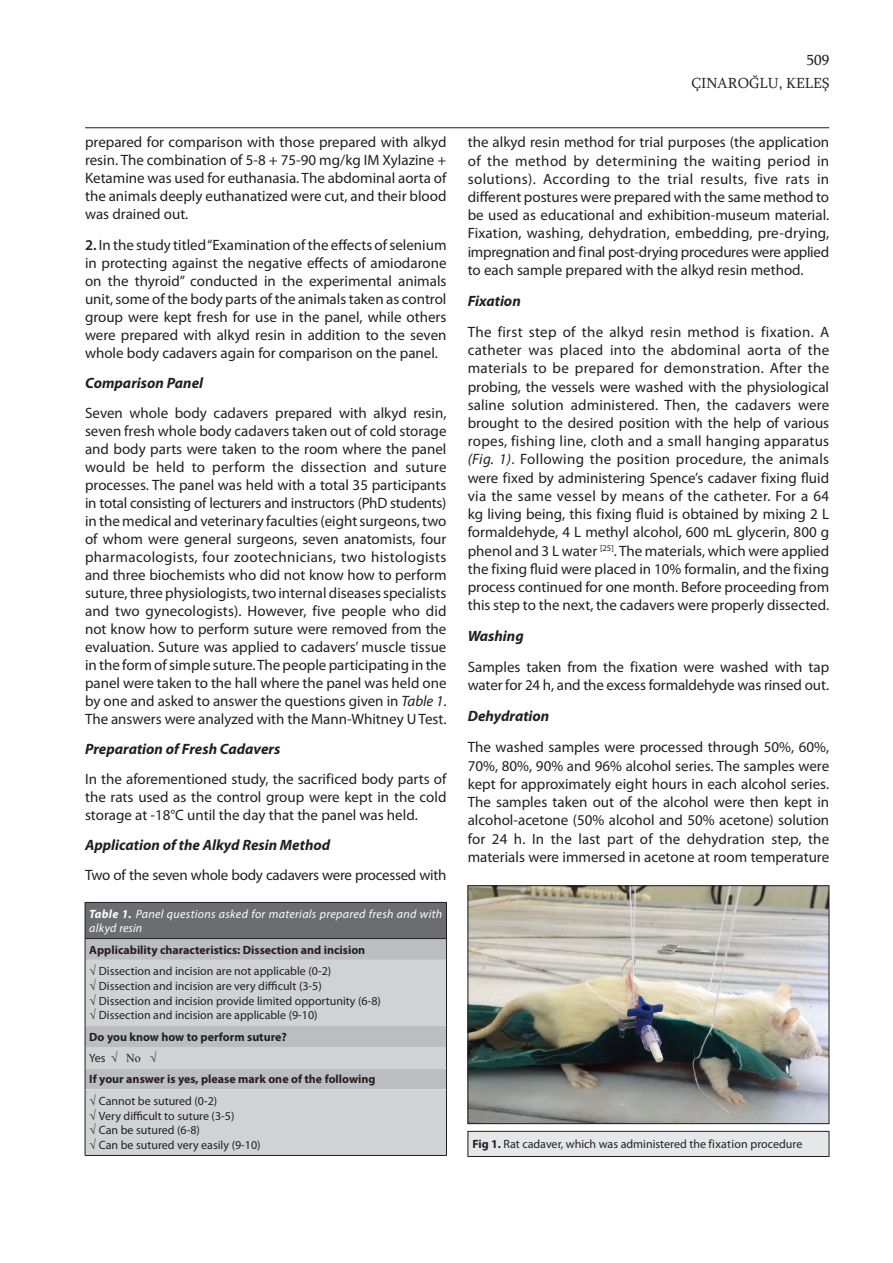
<style>
.page{position:relative;width:893px;height:1263px;background:#fff}
.page>*{position:absolute;margin:0;border:0;box-sizing:border-box;transform-origin:0 0}
.t1{font:15px/18px "Myriad Pro";color:#231f20;text-align:justify}
.t2{font:italic 700 15px "Myriad Pro";color:#231f20}
.t3{font:15px "Myriad Pro";letter-spacing:-.02em;color:#231f20}
.t4{font:15px/23.4px "Sylfaen";color:#231f20;text-align:right}
.t5{font:12px/14.7px "Myriad Pro";color:#231f20}
.t6{font:700 12px/21.6px "Myriad Pro";color:#231f20}
.t7{font:italic 12px/14.4px "Myriad Pro";letter-spacing:.025em;color:#fff}
.t8{font:12px "Times New Roman";color:#231f20}
.s1{font-weight:600}
.s2{font-style:italic}
.s3{font-weight:700}
.s4{font-family:"Times New Roman";font-weight:400}
.s5{font-weight:400}
.s6{font-family:"Times New Roman"}
.s7{font-family:"Myriad Pro"}
</style>
<div class="page">
<hr style="left:85px;top:127px;width:744px;height:1px;background:#231f20">
<div style="left:85px;top:902px;width:361px;height:36px;background:#6c6d70"></div>
<div style="left:86px;top:939px;width:360px;height:150px;background:#bcbdc0"></div>
<div style="left:85px;top:960px;width:361px;height:66px;background:#d1d2d4"></div>
<div style="left:85px;top:1047px;width:361px;height:21px;background:#d1d2d4"></div>
<div style="left:85px;top:1089px;width:361px;height:66px;background:#d1d2d4"></div>
<hr style="left:85px;top:902px;width:362px;height:1px;background:#231f20">
<hr style="left:85px;top:903px;width:1px;height:35px;background:#231f20">
<hr style="left:446px;top:903px;width:1px;height:35px;background:#231f20">
<hr style="left:85px;top:938px;width:362px;height:1px;background:#231f20">
<svg style="left:85px;top:939px;width:1px;height:21px"></svg>
<svg style="left:446px;top:939px;width:1px;height:21px"></svg>
<hr style="left:85px;top:960px;width:1px;height:66px;background:#231f20">
<hr style="left:446px;top:960px;width:1px;height:66px;background:#231f20">
<svg style="left:85px;top:1026px;width:1px;height:63px"></svg>
<svg style="left:446px;top:1026px;width:1px;height:63px"></svg>
<hr style="left:85px;top:1089px;width:1px;height:66px;background:#231f20">
<hr style="left:446px;top:1089px;width:1px;height:66px;background:#231f20">
<hr style="left:85px;top:1155px;width:362px;height:1px;background:#231f20">
<img style="left:470px;top:887px;width:357px;height:235px">
<div style="left:468px;top:885px;width:361px;height:239px;border:1px solid #231f20"></div>
<div style="left:468px;top:1131px;width:361px;height:25px;background:#e6e7e9"></div>
<div style="left:468px;top:1131px;width:361px;height:26px;border:1px solid #231f20"></div>
<p class="t1" style="left:85px;top:133px;width:363px">prepared for comparison with those prepared with alkyd resin. The combination of 5-8 + 75-90 mg/kg IM Xylazine + Ketamine was used for euthanasia. The abdominal aorta of the animals deeply euthanatized were cut, and their blood was drained out.</p>
<p class="t1" style="left:85px;top:236px;width:363px"><span class="s1">2.</span> In the study titled “Examination of the effects of selenium in protecting against the negative effects of amiodarone on the thyroid” conducted in the experimental animals unit, some of the body parts of the animals taken as control group were kept fresh for use in the panel, while others were prepared with alkyd resin in addition to the seven whole body cadavers again for comparison on the panel.</p>
<p class="t2" style="left:85px;top:373px;width:120px">Comparison Panel</p>
<p class="t1" style="left:85px;top:404px;width:363px">Seven whole body cadavers prepared with alkyd resin, seven fresh whole body cadavers taken out of cold storage and body parts were taken to the room where the panel would be held to perform the dissection and suture processes. The panel was held with a total 35 participants in total consisting of lecturers and instructors (PhD students) in the medical and veterinary faculties (eight surgeons, two of whom were general surgeons, seven anatomists, four pharmacologists, four zootechnicians, two histologists and three biochemists who did not know how to perform suture, three physiologists, two internal diseases specialists and two gynecologists). However, five people who did not know how to perform suture were removed from the evaluation. Suture was applied to cadavers’ muscle tissue in the form of simple suture. The people participating in the panel were taken to the hall where the panel was held one by one and asked to answer the questions given in <span class="s2">Table 1</span>.<br>The answers were analyzed with the Mann-Whitney U Test.</p>
<p class="t2" style="left:85px;top:739px;width:197px">Preparation of Fresh Cadavers</p>
<p class="t1" style="left:85px;top:769px;width:363px">In the aforementioned study, the sacrificed body parts of the rats used as the control group were kept in the cold storage at -18°C until the day that the panel was held.</p>
<p class="t2" style="left:85px;top:835px;width:247px">Application of the Alkyd Resin Method</p>
<p class="t3" style="left:85px;top:865px;width:363px">Two of the seven whole body cadavers were processed with</p>
<p class="t7" style="left:89px;top:906px;width:354px"><span class="s3">Table 1.</span> Panel questions asked for materials prepared fresh and with alkyd resin</p>
<p class="t6" style="left:89px;top:939px;width:278px">Applicability characteristics: Dissection and incision <span class="s4">√</span> <span class="s5">Dissection and incision are not applicable (0-2)</span></p>
<p class="t5" style="left:89px;top:978px;width:293px"><span class="s6">√</span> Dissection and incision are very difficult (3-5)<br><span class="s6">√</span> Dissection and incision provide limited opportunity (6-8) <span class="s6">√</span> Dissection and incision are applicable (9-10)</p>
<p class="t6" style="left:89px;top:1026px;width:199px">Do you know how to perform suture?</p>
<p class="t8" style="left:89px;top:1050px;width:69px"><span class="s7">Yes</span> √ No √</p>
<p class="t6" style="left:89px;top:1069px;width:288px">If your answer is yes, please mark one of the following <span class="s4">√</span> <span class="s5">Cannot be sutured (0-2)</span></p>
<p class="t5" style="left:89px;top:1108px;width:173px"><span class="s6">√</span> Very difficult to suture (3-5)<br><span class="s6">√</span> Can be sutured (6-8)<br><span class="s6">√</span> Can be sutured very easily (9-10)</p>
<p class="t4" style="left:691px;top:48px;width:139px">509<br>ÇINAROĞLU, KELEŞ</p>
<p class="t1" style="left:468px;top:133px;width:363px">the alkyd resin method for trial purposes (the application of the method by determining the waiting period in solutions). According to the trial results, five rats in different postures were prepared with the same method to be used as educational and exhibition-museum material.<br>Fixation, washing, dehydration, embedding, pre-drying, impregnation and final post-drying procedures were applied to each sample prepared with the alkyd resin method.</p>
<p class="t2" style="left:468px;top:291px;width:55px">Fixation</p>
<p class="t1" style="left:468px;top:323px;width:363px">The first step of the alkyd resin method is fixation. A catheter was placed into the abdominal aorta of the materials to be prepared for demonstration. After the probing, the vessels were washed with the physiological saline solution administered. Then, the cadavers were brought to the desired position with the help of various ropes, fishing line, cloth and a small hanging apparatus <span class="s2">(Fig. 1)</span>. Following the position procedure, the animals were fixed by administering Spence’s cadaver fixing fluid via the same vessel by means of the catheter. For a 64 kg living being, this fixing fluid is obtained by mixing 2 L formaldehyde, 4 L methyl alcohol, 600 mL glycerin, 800 g phenol and 3 L water <sup>[25]</sup>. The materials, which were applied the fixing fluid were placed in 10% formalin, and the fixing process continued for one month. Before proceeding from this step to the next, the cadavers were properly dissected.</p>
<p class="t2" style="left:468px;top:626px;width:57px">Washing</p>
<p class="t1" style="left:468px;top:658px;width:363px">Samples taken from the fixation were washed with tap water for 24 h, and the excess formaldehyde was rinsed out.</p>
<p class="t2" style="left:468px;top:707px;width:83px">Dehydration</p>
<p class="t1" style="left:468px;top:738px;width:363px">The washed samples were processed through 50%, 60%, 70%, 80%, 90% and 96% alcohol series. The samples were kept for approximately eight hours in each alcohol series.<br>The samples taken out of the alcohol were then kept in alcohol-acetone (50% alcohol and 50% acetone) solution for 24 h. In the last part of the dehydration step, the materials were immersed in acetone at room temperature</p>
<p class="t5" style="left:472px;top:1137px;width:331px"><span class="s3">Fig 1.</span> Rat cadaver, which was administered the fixation procedure</p>
</div>
